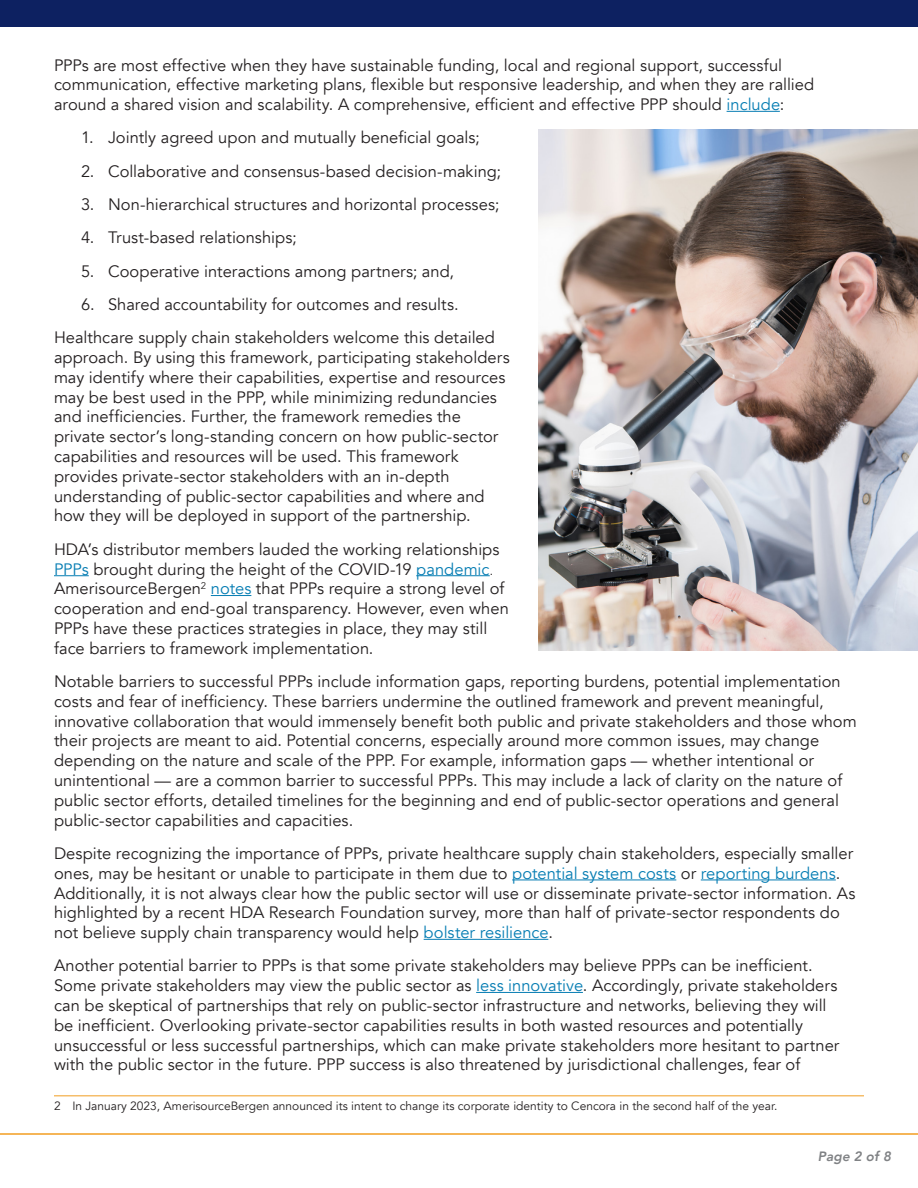
<style>
.page{position:relative;width:918px;height:1188px;background:#fff}
.page>*{position:absolute;margin:0;border:0;box-sizing:border-box;transform-origin:0 0}
.Body_-_text{font:16.5px/19.8px "Avenir";color:#231f20}
.t1{font:italic 800 13.5px "Avenir";letter-spacing:.01em;color:#808285}
.Body_-_footnote{font:12px "Avenir";color:#231f20}
.s1{color:#067db3}
.s2{font-size:12px}
</style>
<div class="page">
<hr style="left:0;top:1133px;width:918px;height:2px;background:#f29e21">
<hr style="left:727px;top:111px;width:53px;height:1px;background:#067db3">
<hr style="left:54px;top:575px;width:35px;height:1px;background:#067db3">
<hr style="left:416px;top:575px;width:74px;height:1px;background:#067db3">
<hr style="left:211px;top:595px;width:40px;height:1px;background:#067db3">
<hr style="left:512px;top:880px;width:164px;height:1px;background:#067db3">
<hr style="left:701px;top:880px;width:135px;height:1px;background:#067db3">
<hr style="left:424px;top:939px;width:124px;height:1px;background:#067db3">
<hr style="left:476px;top:992px;width:107px;height:1px;background:#067db3">
<hr style="left:54px;top:1095px;width:810px;height:1px;background:#f19d21">
<div style="left:0;top:0;width:918px;height:27px;background:#0d2161"></div>
<img style="left:539px;top:130px;width:379px;height:520px">
<p class="Body_-_text" style="left:54px;top:55px;width:762px">PPPs are most effective when they have sustainable funding, local and regional support, successful communication, effective marketing plans, flexible but responsive leadership, and when they are rallied around a shared vision and scalability. A comprehensive, efficient and effective PPP should <span class="s1">include</span>:</p>
<p class="Body_-_text" style="left:81px;top:128px;width:400px">1. Jointly agreed upon and mutually beneficial goals;</p>
<p class="Body_-_text" style="left:81px;top:161px;width:422px">2. Collaborative and consensus-based decision-making;</p>
<p class="Body_-_text" style="left:81px;top:195px;width:420px">3. Non-hierarchical structures and horizontal processes;</p>
<p class="Body_-_text" style="left:81px;top:228px;width:217px">4. Trust-based relationships;</p>
<p class="Body_-_text" style="left:81px;top:261px;width:375px">5. Cooperative interactions among partners; and,</p>
<p class="Body_-_text" style="left:81px;top:295px;width:379px">6. Shared accountability for outcomes and results.</p>
<p class="Body_-_text" style="left:54px;top:328px;width:457px">Healthcare supply chain stakeholders welcome this detailed approach. By using this framework, participating stakeholders may identify where their capabilities, expertise and resources may be best used in the PPP, while minimizing redundancies and inefficiencies. Further, the framework remedies the private sector’s long-standing concern on how public-sector capabilities and resources will be used. This framework provides private-sector stakeholders with an in-depth understanding of public-sector capabilities and where and how they will be deployed in support of the partnership.</p>
<p class="Body_-_text" style="left:54px;top:539px;width:456px">HDA’s distributor members lauded the working relationships <span class="s1">PPPs</span> brought during the height of the COVID-19 <span class="s1">pandemic</span><span class="s2">.<br></span>AmerisourceBergen<sup>2</sup> <span class="s1">notes</span> that PPPs require a strong level of cooperation and end-goal transparency. However, even when PPPs have these practices strategies in place, they may still face barriers to framework implementation.</p>
<p class="Body_-_text" style="left:54px;top:672px;width:804px">Notable barriers to successful PPPs include information gaps, reporting burdens, potential implementation costs and fear of inefficiency. These barriers undermine the outlined framework and prevent meaningful, innovative collaboration that would immensely benefit both public and private stakeholders and those whom their projects are meant to aid. Potential concerns, especially around more common issues, may change depending on the nature and scale of the PPP. For example, information gaps — whether intentional or unintentional — are a common barrier to successful PPPs. This may include a lack of clarity on the nature of public sector efforts, detailed timelines for the beginning and end of public-sector operations and general public-sector capabilities and capacities.</p>
<p class="Body_-_text" style="left:54px;top:844px;width:803px">Despite recognizing the importance of PPPs, private healthcare supply chain stakeholders, especially smaller ones, may be hesitant or unable to participate in them due to <span class="s1">potential system costs</span> or <span class="s1">reporting burdens</span>.<br>Additionally, it is not always clear how the public sector will use or disseminate private-sector information. As highlighted by a recent HDA Research Foundation survey, more than half of private-sector respondents do not believe supply chain transparency would help <span class="s1">bolster resilience</span>.</p>
<p class="Body_-_text" style="left:54px;top:956px;width:787px">Another potential barrier to PPPs is that some private stakeholders may believe PPPs can be inefficient.<br>Some private stakeholders may view the public sector as <span class="s1">less innovative</span>. Accordingly, private stakeholders can be skeptical of partnerships that rely on public-sector infrastructure and networks, believing they will be inefficient. Overlooking private-sector capabilities results in both wasted resources and potentially unsuccessful or less successful partnerships, which can make private stakeholders more hesitant to partner with the public sector in the future. PPP success is also threatened by jurisdictional challenges, fear of</p>
<p class="Body_-_footnote" style="left:54px;top:1099px;width:725px">2 In January 2023, AmerisourceBergen announced its intent to change its corporate identity to Cencora in the second half of the year.</p>
<p class="t1" style="left:818px;top:1148px;width:75px">Page 2 of 8</p>
</div>
